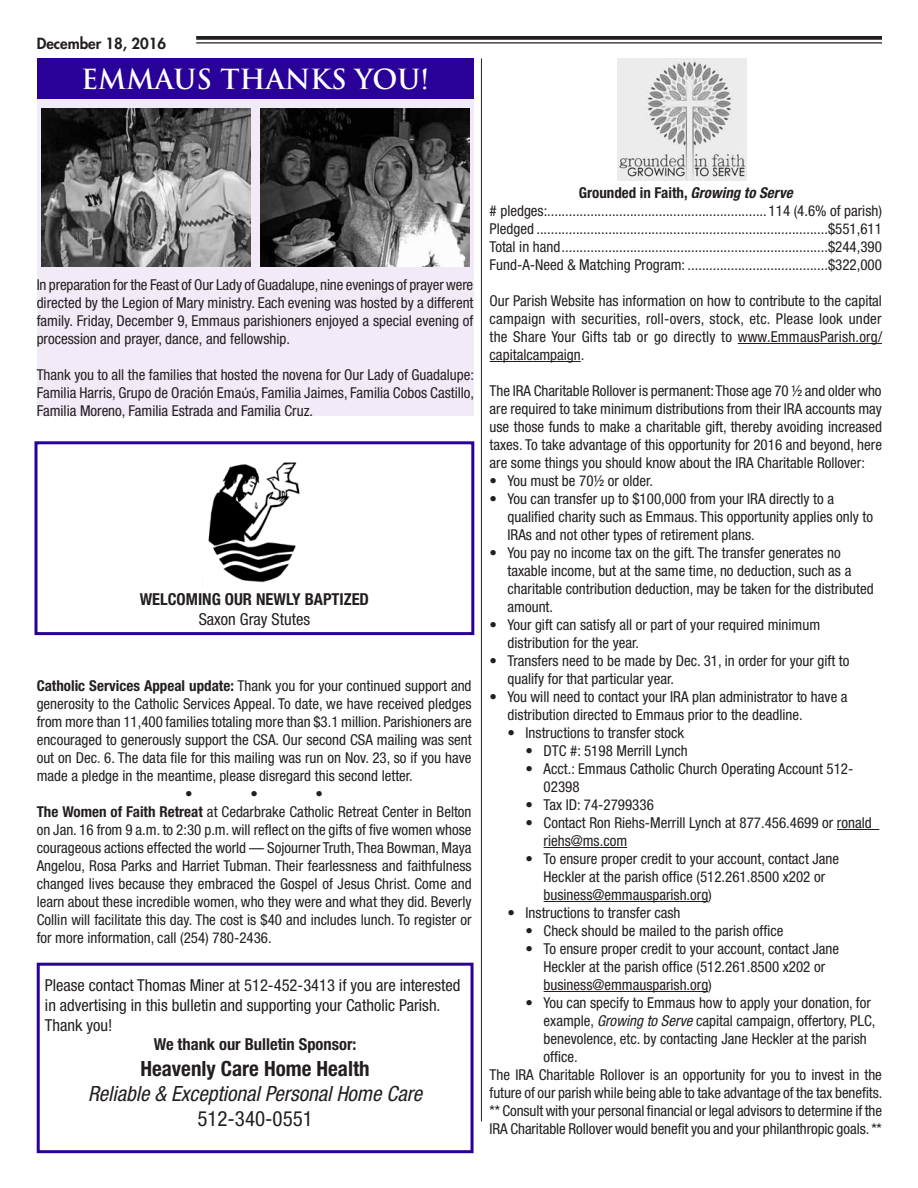
<style>
.page{position:relative;width:918px;height:1188px;background:#fff}
.page>*{position:absolute;margin:0;border:0;box-sizing:border-box;transform-origin:0 0}
.t1{font:700 27px "Trajan Pro";color:#fff}
.t2{font:italic condensed 21px "Helvetica Neue LT Std";color:#231f20}
.t3{font:700 condensed 21px "Helvetica Neue LT Std";color:#231f20}
.t4{font:condensed 21px "Helvetica Neue LT Std";color:#231f20}
.t5{font:condensed 16.5px/19.8px "Helvetica Neue LT Std";color:#231f20}
.t6{font:700 condensed 16.5px "Helvetica Neue LT Std";color:#231f20}
.t7{font:condensed 15px/18px "Helvetica Neue LT Std";color:#231f20}
.t8{font:800 15px "Futura Std";color:#231f20}
.s1{font-family:"Myriad Pro";font-stretch:normal}
.s2{font-weight:700}
.s3{font-weight:700;font-style:italic}
.s4{font-style:italic}
</style>
<div class="page">
<div style="left:37px;top:963px;width:437px;height:190px;border:3px solid #290098"></div>
<hr style="left:481px;top:58px;width:1px;height:1063px;background:#231f20">
<div style="left:37px;top:58px;width:437px;height:42px;background:#290098"></div>
<div style="left:37px;top:100px;width:437px;height:316px;background:#f2eaf7"></div>
<img style="left:617px;top:58px;width:130px;height:122px">
<img style="left:41px;top:109px;width:210px;height:157px">
<img style="left:261px;top:109px;width:208px;height:157px">
<hr style="left:738px;top:343px;width:144px;height:1px;background:#231f20">
<hr style="left:490px;top:361px;width:91px;height:1px;background:#231f20">
<hr style="left:837px;top:829px;width:42px;height:1px;background:#231f20">
<hr style="left:544px;top:847px;width:83px;height:1px;background:#231f20">
<hr style="left:544px;top:901px;width:164px;height:1px;background:#231f20">
<hr style="left:544px;top:991px;width:164px;height:1px;background:#231f20">
<div style="left:34px;top:441px;width:440px;height:194px;border:3px solid #290098"></div>
<img style="left:208px;top:462px;width:92px;height:121px">
<svg style="left:196px;top:36px;width:686px;height:4px;fill:#231f20"></svg>
<hr style="left:196px;top:42px;width:686px;height:2px;background:#231f20">
<p class="t8" style="left:37px;top:34px;width:131px">December 18, 2016</p>
<h1 class="t1" style="left:81px;top:63px;width:350px">EMMAUS THANKS YOU!</h1>
<p class="t7" style="left:37px;top:275px;width:438px;text-align:justify">In preparation for the Feast of Our Lady of Guadalupe, nine evenings of prayer were directed by the Legion of Mary ministry. Each evening was hosted by a different family. Friday, December 9, Emmaus parishioners enjoyed a special evening of procession and prayer, dance, and fellowship.</p>
<p class="t7" style="left:37px;top:365px;width:439px;text-align:justify">Thank you to all the families that hosted the novena for Our Lady of Guadalupe:<br>Familia Harris, Grupo de Oración Ema<span class="s1">ύ</span>s, Familia Jaimes, Familia Cobos Castillo, Familia Moreno, Familia Estrada and Familia Cruz.</p>
<p class="t6" style="left:140px;top:589px;width:231px">WELCOMING OUR NEWLY BAPTIZED</p>
<p class="t5" style="left:199px;top:609px;width:113px">Saxon Gray Stutes</p>
<p class="t7" style="left:37px;top:677px;width:436px"><span class="s2">Catholic Services Appeal update:</span> Thank you for your continued support and</p>
<p class="t7" style="left:37px;top:695px;width:436px">generosity to the Catholic Services Appeal. To date, we have received pledges</p>
<p class="t7" style="left:37px;top:713px;width:437px">from more than 11,400 families totaling more than $3.1 million. Parishioners are</p>
<p class="t7" style="left:37px;top:731px;width:436px">encouraged to generously support the CSA. Our second CSA mailing was sent</p>
<p class="t7" style="left:37px;top:749px;width:436px">out on Dec. 6. The data file for this mailing was run on Nov. 23, so if you have</p>
<p class="t7" style="left:37px;top:767px;width:378px">made a pledge in the meantime, please disregard this second letter.</p>
<p class="t7" style="left:185px;top:785px;width:9px">•</p>
<p class="t7" style="left:250px;top:785px;width:9px">•</p>
<p class="t7" style="left:37px;top:785px;width:436px;text-indent:279px">•<br><span class="s2">The Women of Faith Retreat</span> at Cedarbrake Catholic Retreat Center in Belton on Jan. 16 from 9 a.m. to 2:30 p.m. will reflect on the gifts of five women whose courageous actions effected the world — Sojourner Truth, Thea Bowman, Maya Angelou, Rosa Parks and Harriet Tubman. Their fearlessness and faithfulness changed lives because they embraced the Gospel of Jesus Christ. Come and learn about these incredible women, who they were and what they did. Beverly Collin will facilitate this day. The cost is $40 and includes lunch. To register or for more information, call (254) 780-2436.</p>
<p class="t5" style="left:45px;top:975px;width:417px">Please contact Thomas Miner at 512-452-3413 if you are interested in advertising in this bulletin and supporting your Catholic Parish.<br>Thank you!</p>
<p class="t6" style="left:154px;top:1035px;width:204px">We thank our Bulletin Sponsor:</p>
<h2 class="t3" style="left:140px;top:1055px;width:231px">Heavenly Care Home Health</h2>
<h2 class="t2" style="left:88px;top:1081px;width:336px">Reliable &amp; Exceptional Personal Home Care</h2>
<h2 class="t4" style="left:197px;top:1106px;width:117px">512-340-0551</h2>
<p class="t7" style="left:490px;top:184px;width:394px;text-align:center"><span class="s2">Grounded in Faith,</span> <span class="s3">Growing to Serve<br></span># pledges:............................................................. 114 (4.6% of parish)<br>Pledged .................................................................................$551,611<br>Total in hand..........................................................................$244,390<br>Fund-A-Need &amp; Matching Program: .......................................$322,000</p>
<p class="t7" style="left:490px;top:292px;width:394px;text-align:justify">Our Parish Website has information on how to contribute to the capital campaign with securities, roll-overs, stock, etc. Please look under the Share Your Gifts tab or go directly to www.EmmausParish.org/ capitalcampaign.</p>
<p class="t7" style="left:490px;top:382px;width:394px;text-align:justify">The IRA Charitable Rollover is permanent: Those age 70 ½ and older who are required to take minimum distributions from their IRA accounts may use those funds to make a charitable gift, thereby avoiding increased taxes. To take advantage of this opportunity for 2016 and beyond, here are some things you should know about the IRA Charitable Rollover:</p>
<p class="t7" style="left:490px;top:472px;width:165px">• You must be 70½ or older.</p>
<p class="t7" style="left:508px;top:490px;width:367px;text-indent:-18px">• You can transfer up to $100,000 from your IRA directly to a qualified charity such as Emmaus. This opportunity applies only to<br>IRAs and not other types of retirement plans.</p>
<p class="t7" style="left:508px;top:544px;width:368px;text-indent:-18px">• You pay no income tax on the gift. The transfer generates no taxable income, but at the same time, no deduction, such as a charitable contribution deduction, may be taken for the distributed amount.</p>
<p class="t7" style="left:508px;top:616px;width:314px;text-indent:-18px">• Your gift can satisfy all or part of your required minimum distribution for the year.</p>
<p class="t7" style="left:508px;top:652px;width:343px;text-indent:-18px">• Transfers need to be made by Dec. 31, in order for your gift to qualify for that particular year.</p>
<p class="t7" style="left:508px;top:688px;width:341px;text-indent:-18px">• You will need to contact your IRA plan administrator to have a distribution directed to Emmaus prior to the deadline.</p>
<p class="t7" style="left:508px;top:724px;width:178px">• Instructions to transfer stock</p>
<p class="t7" style="left:526px;top:742px;width:164px">• DTC #: 5198 Merrill Lynch</p>
<p class="t7" style="left:544px;top:760px;width:311px;text-indent:-18px">• Acct.: Emmaus Catholic Church Operating Account 512-<br>02398</p>
<p class="t7" style="left:526px;top:796px;width:130px">• Tax ID: 74-2799336</p>
<p class="t7" style="left:544px;top:814px;width:337px;text-indent:-18px">• Contact Ron Riehs-Merrill Lynch at 877.456.4699 or ronald_ riehs@ms.com</p>
<p class="t7" style="left:544px;top:850px;width:297px;text-indent:-18px">• To ensure proper credit to your account, contact Jane<br>Heckler at the parish office (512.261.8500 x202 or business@emmausparish.org)</p>
<p class="t7" style="left:508px;top:904px;width:174px">• Instructions to transfer cash</p>
<p class="t7" style="left:526px;top:922px;width:259px">• Check should be mailed to the parish office</p>
<p class="t7" style="left:544px;top:940px;width:297px;text-indent:-18px">• To ensure proper credit to your account, contact Jane<br>Heckler at the parish office (512.261.8500 x202 or business@emmausparish.org)</p>
<p class="t7" style="left:526px;top:994px;width:347px">• You can specify to Emmaus how to apply your donation, for</p>
<p class="t7" style="left:544px;top:1012px;width:333px">example, <span class="s4">Growing to Serve</span> capital campaign, offertory, PLC,</p>
<p class="t7" style="left:544px;top:1030px;width:325px">benevolence, etc. by contacting Jane Heckler at the parish</p>
<p class="t7" style="left:544px;top:1048px;width:36px">office.</p>
<p class="t7" style="left:490px;top:1066px;width:394px">The IRA Charitable Rollover is an opportunity for you to invest in the</p>
<p class="t7" style="left:490px;top:1084px;width:394px">future of our parish while being able to take advantage of the tax benefits.</p>
<p class="t7" style="left:490px;top:1102px;width:394px">** Consult with your personal financial or legal advisors to determine if the</p>
<p class="t7" style="left:490px;top:1120px;width:394px">IRA Charitable Rollover would benefit you and your philanthropic goals. **</p>
</div>
